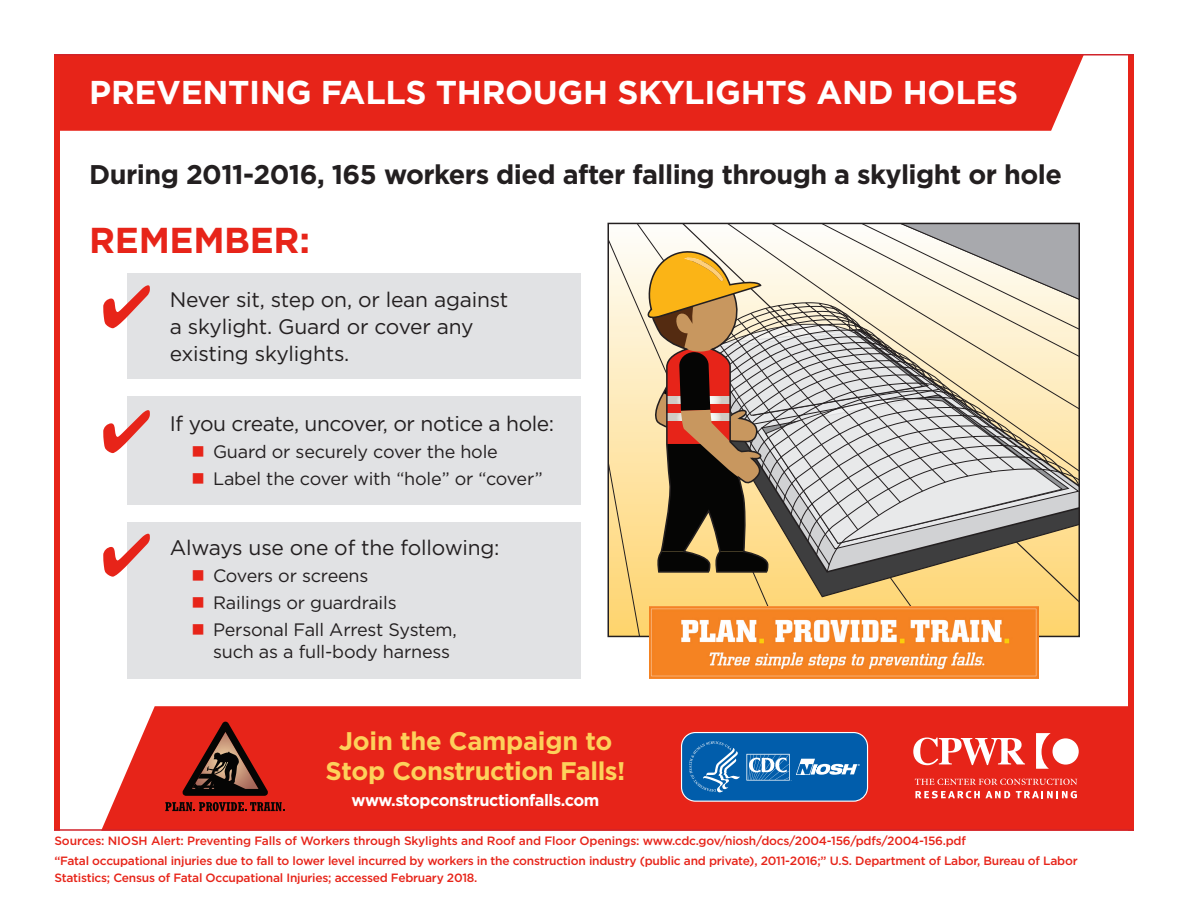
<style>
.page{position:relative;width:1188px;height:918px;background:#fff}
.page>*{position:absolute;margin:0;border:0;box-sizing:border-box;transform-origin:0 0}
.big_bold_number_-_re{font:700 36px "Gotham";letter-spacing:-.01em;color:#e72419}
.MAIN_TITLE{font:700 33px "Gotham";letter-spacing:-.01em;color:#fff}
.Title_2{font:700 27px "Gotham";letter-spacing:-.02em;color:#231f20}
.t1{font:700 25.5px/30px "Gotham";letter-spacing:-.02em;color:#fdd15b;text-align:center}
.big_bold_copy{font:21px/27px "Gotham";letter-spacing:-.01em;color:#231f20}
.plain_chart_text{font:21px "Gotham";letter-spacing:-.02em;color:#231f20}
.t2{font:18px/22.5px "Gotham";letter-spacing:-.01em;color:#231f20}
.t3{font:700 16.5px "Gotham";letter-spacing:-.025em;color:#fff}
.Source{font:500 12px/16.5px "Gotham";letter-spacing:-.02em;color:#e72419}
</style>
<div class="page">
<div style="left:102px;top:706px;width:1026px;height:123px;background:#e72419"></div>
<svg style="left:680px;top:731px;width:189px;height:71px;background:#2c6faf"></svg>
<svg style="left:915px;top:779px;width:162px;height:6px"></svg>
<svg style="left:915px;top:791px;width:95px;height:7px"></svg>
<svg style="left:1016px;top:791px;width:61px;height:7px"></svg>
<svg style="left:913px;top:738px;width:112px;height:27px"></svg>
<svg style="left:1036px;top:733px;width:43px;height:36px"></svg>
<svg style="left:183px;top:722px;width:85px;height:73px;background:#8a2a20"></svg>
<svg style="left:165px;top:802px;width:120px;height:9px"></svg>
<div style="left:60px;top:56px;width:1024px;height:75px;background:#e72419"></div>
<div style="left:1128px;top:54px;width:6px;height:777px;background:#e72419"></div>
<div style="left:54px;top:54px;width:6px;height:777px;background:#e72419"></div>
<hr style="left:54px;top:829px;width:1080px;height:2px;background:#d1232a">
<hr style="left:54px;top:54px;width:1080px;height:2px;background:#d1232a">
<svg style="left:611px;top:226px;width:466px;height:408px;background:#cabb9f"></svg>
<div style="left:608px;top:223px;width:472px;height:414px;border:2px solid #231f20"></div>
<div style="left:127px;top:273px;width:453px;height:106px;background:#e1e2e4"></div>
<div style="left:127px;top:397px;width:453px;height:108px;background:#e1e2e4"></div>
<div style="left:127px;top:522px;width:453px;height:157px;background:#e1e2e4"></div>
<img style="left:649px;top:606px;width:389px;height:73px">
<p class="MAIN_TITLE" style="left:89px;top:70px;width:931px">PREVENTING FALLS THROUGH SKYLIGHTS AND HOLES</p>
<p class="Title_2" style="left:89px;top:157px;width:974px">During 2011-2016, 165 workers died after falling through a skylight or hole</p>
<p class="big_bold_number_-_re" style="left:89px;top:217px;width:222px">REMEMBER:</p>
<p class="big_bold_copy" style="left:170px;top:286px;width:340px">Never sit, step on, or lean against a skylight. Guard or cover any existing skylights.</p>
<p class="plain_chart_text" style="left:170px;top:411px;width:386px">If you create, uncover, or notice a hole:</p>
<p class="t2" style="left:213px;top:440px;width:286px">Guard or securely cover the hole</p>
<p class="t2" style="left:213px;top:467px;width:331px">Label the cover with “hole” or “cover”</p>
<p class="plain_chart_text" style="left:170px;top:535px;width:331px">Always use one of the following:</p>
<p class="t2" style="left:213px;top:564px;width:157px">Covers or screens</p>
<p class="t2" style="left:213px;top:591px;width:185px">Railings or guardrails</p>
<p class="t2" style="left:213px;top:618px;width:245px">Personal Fall Arrest System, such as a full-body harness</p>
<p class="t1" style="left:326px;top:725px;width:301px">Join the Campaign to<br>Stop Construction Falls!</p>
<p class="t3" style="left:352px;top:789px;width:249px">www.stopconstructionfalls.com</p>
<p class="Source" style="left:54px;top:833px;width:913px">Sources: NIOSH Alert: Preventing Falls of Workers through Skylights and Roof and Floor Openings: www.cdc.gov/niosh/docs/2004-156/pdfs/2004-156.pdf</p>
<p class="Source" style="left:54px;top:852px;width:1025px">“Fatal occupational injuries due to fall to lower level incurred by workers in the construction industry (public and private), 2011-2016;” U.S. Department of Labor, Bureau of Labor<br>Statistics; Census of Fatal Occupational Injuries; accessed February 2018.</p>
</div>
